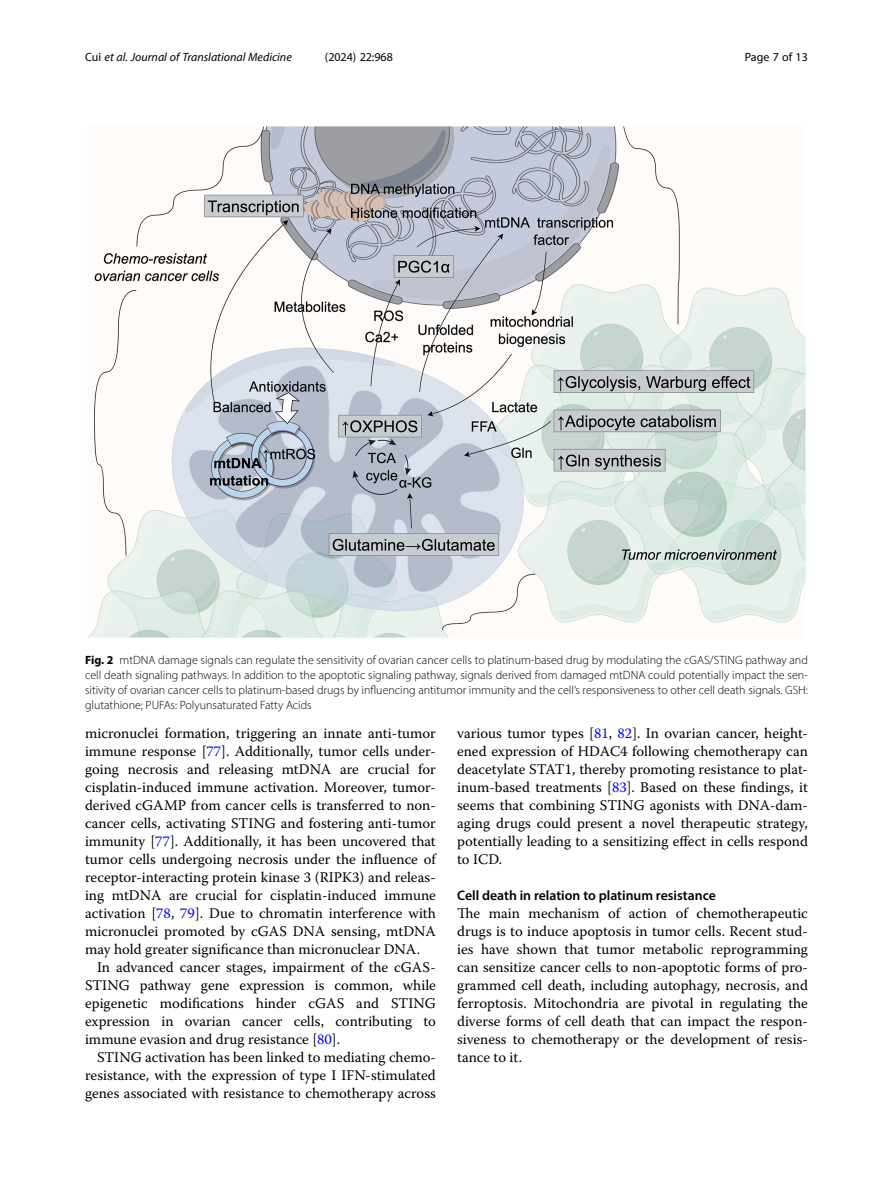
<style>
.page{position:relative;width:893px;height:1191px;background:#fff}
.page>*{position:absolute;margin:0;border:0;box-sizing:border-box;transform-origin:0 0}
.Body_Text_Indent{font:14.7px/18px "Warnock Pro";color:#000;text-align:justify}
.Body_Text{font:14.7px/18px "Warnock Pro";color:#000;text-align:justify}
.Head_2{font:600 13.8px "Myriad Pro";color:#000}
.Figure_Caption{font:300 12px/15px "Myriad Pro";color:#000;text-align:justify}
.t1{font:italic 12px "Myriad Pro";color:#000}
.t2{font:12px "Myriad Pro";color:#000}
.s1{font-style:normal}
.s2{font-weight:700}
.s3{color:#00f}
</style>
<div class="page">
<img style="left:88px;top:126px;width:718px;height:511px">
<p class="t1" style="left:85px;top:50px;width:208px"><span class="s1">Cui</span> et al. Journal of Translational Medicine</p>
<p class="t2" style="left:325px;top:50px;width:70px">(2024) 22:968</p>
<p class="t2" style="left:745px;top:50px;width:65px">Page 7 of 13</p>
<p class="Figure_Caption" style="left:85px;top:652px;width:724px"><span class="s2">Fig. 2</span> mtDNA damage signals can regulate the sensitivity of ovarian cancer cells to platinum-based drug by modulating the cGAS/STING pathway and cell death signaling pathways. In addition to the apoptotic signaling pathway, signals derived from damaged mtDNA could potentially impact the sen&shy;sitivity of ovarian cancer cells to platinum-based drugs by influencing antitumor immunity and the cell’s responsiveness to other cell death signals. GSH: glutathione; PUFAs: Polyunsaturated Fatty Acids</p>
<p class="Body_Text_Indent" style="left:85px;top:724px;width:352px">micronuclei formation, triggering an innate anti-tumor immune response [<span class="s3">77</span>]. Additionally, tumor cells under&shy;going necrosis and releasing mtDNA are crucial for cisplatin-induced immune activation. Moreover, tumor&shy;derived cGAMP from cancer cells is transferred to non&shy;cancer cells, activating STING and fostering anti-tumor immunity [<span class="s3">77</span>]. Additionally, it has been uncovered that tumor cells undergoing necrosis under the influence of receptor-interacting protein kinase 3 (RIPK3) and releas&shy;ing mtDNA are crucial for cisplatin-induced immune activation [<span class="s3">78</span>, <span class="s3">79</span>]. Due to chromatin interference with micronuclei promoted by cGAS DNA sensing, mtDNA may hold greater significance than micronuclear DNA.</p>
<p class="Body_Text_Indent" style="left:85px;top:958px;width:352px;text-indent:12px">In advanced cancer stages, impairment of the cGAS-STING pathway gene expression is common, while epigenetic modifications hinder cGAS and STING expression in ovarian cancer cells, contributing to immune evasion and drug resistance [<span class="s3">80</span>].</p>
<p class="Body_Text_Indent" style="left:85px;top:1048px;width:352px;text-indent:12px">STING activation has been linked to mediating chemo&shy;resistance, with the expression of type I IFN-stimulated genes associated with resistance to chemotherapy across</p>
<p class="Body_Text_Indent" style="left:457px;top:724px;width:352px">various tumor types [<span class="s3">81</span>, <span class="s3">82</span>]. In ovarian cancer, height&shy;ened expression of HDAC4 following chemotherapy can deacetylate STAT1, thereby promoting resistance to plat&shy;inum-based treatments [<span class="s3">83</span>]. Based on these findings, it seems that combining STING agonists with DNA-dam&shy;aging drugs could present a novel therapeutic strategy, potentially leading to a sensitizing effect in cells respond to ICD.</p>
<p class="Head_2" style="left:457px;top:887px;width:260px">Cell death in relation to platinum resistance</p>
<p class="Body_Text" style="left:457px;top:904px;width:352px">The main mechanism of action of chemotherapeutic drugs is to induce apoptosis in tumor cells. Recent stud&shy;ies have shown that tumor metabolic reprogramming can sensitize cancer cells to non-apoptotic forms of pro&shy;grammed cell death, including autophagy, necrosis, and ferroptosis. Mitochondria are pivotal in regulating the diverse forms of cell death that can impact the respon&shy;siveness to chemotherapy or the development of resis&shy;tance to it.</p>
</div>
